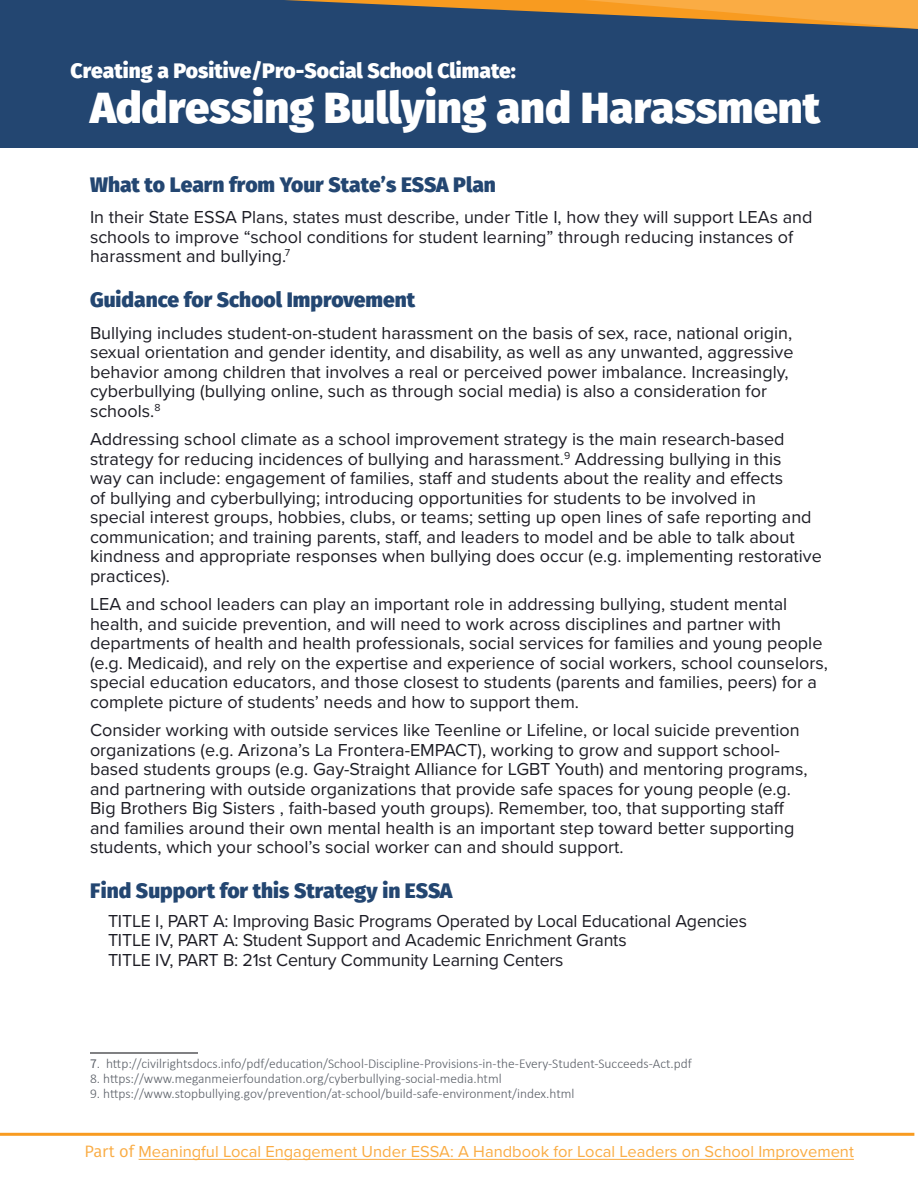
<style>
.page{position:relative;width:918px;height:1188px;background:#fff}
.page>*{position:absolute;margin:0;border:0;box-sizing:border-box;transform-origin:0 0}
.Header_1{font:800 43.5px "Fira Sans";color:#fff}
.Header_3-SI{font:800 21px "Fira Sans";color:#234671}
.SI_Header{font:800 21px "Fira Sans";color:#fff}
.Body_Text{font:18px/19.5px "Proxima Nova";color:#1d1d25}
.t1{font:16.5px "Proxima Nova";color:#faac44}
.t2{font:300 13.5px "Calibri";color:#5a5f67}
.s1{font-family:"Source Sans Pro";font-weight:400}
.s2{font-family:"Fira Sans"}
</style>
<div class="page">
<hr style="left:0;top:1133px;width:914px;height:3px;background:#f89b20">
<hr style="left:139px;top:1159px;width:715px;height:1px;background:#faac44">
<div style="left:0;top:0;width:918px;height:148px;background:#234671"></div>
<hr style="left:90px;top:1052px;width:108px;height:2px;background:#57585a">
<svg style="left:285px;top:0;width:633px;height:29px"></svg>
<p class="SI_Header" style="left:70px;top:56px;width:447px">Creating a Positive/Pro-Social School Climate:</p>
<p class="Header_1" style="left:90px;top:77px;width:732px">Addressing Bullying and Harassment</p>
<p class="Header_3-SI" style="left:90px;top:170px;width:408px">What to Learn from Your State’s ESSA Plan</p>
<p class="Body_Text" style="left:90px;top:207px;width:724px">In their State ESSA Plans, states must describe, under Title I, how they will support LEAs and schools to improve “school conditions for student learning” through reducing instances of harassment and bullying.<sup>7</sup></p>
<p class="Header_3-SI" style="left:90px;top:285px;width:327px">Guidance for School Improvement</p>
<p class="Body_Text" style="left:90px;top:322px;width:705px">Bullying includes student-on-student harassment on the basis of sex, race, national origin, sexual orientation and gender identity, and disability, as well as any unwanted, aggressive behavior among children that involves a real or perceived power imbalance. Increasingly, cyberbullying (bullying online, such as through social media) is also a consideration for schools.<sup>8</sup></p>
<p class="Body_Text" style="left:90px;top:429px;width:733px">Addressing school climate as a school improvement strategy is the main research-based strategy for reducing incidences of bullying and harassment.<sup>9</sup> Addressing bullying in this<br>way can include: engagement of families, staff and students about the reality and effects<br>of bullying and cyberbullying; introducing opportunities for students to be involved in<br>special interest groups, hobbies, clubs, or teams; setting up open lines of safe reporting and communication; and training parents, staff, and leaders to model and be able to talk about kindness and appropriate responses when bullying does occur (e.g. implementing restorative practices).</p>
<p class="Body_Text" style="left:90px;top:594px;width:739px">LEA and school leaders can play an important role in addressing bullying, student mental health, and suicide prevention, and will need to work across disciplines and partner with departments of health and health professionals, social services for families and young people (e.g. Medicaid), and rely on the expertise and experience of social workers, school counselors, special education educators, and those closest to students (parents and families, peers) for a complete picture of students’ needs and how to support them.</p>
<p class="Body_Text" style="left:90px;top:720px;width:719px">Consider working with outside services like Teenline or Lifeline, or local suicide prevention organizations (e.g. Arizona’s La Frontera-EMPACT), working to grow and support school&shy;based students groups (e.g. Gay-Straight Alliance for LGBT Youth) and mentoring programs, and partnering with outside organizations that provide safe spaces for young people (e.g.<br>Big Brothers Big Sisters , faith-based youth groups). Remember, too, that supporting staff and families around their own mental health is an important step toward better supporting students, which your school’s social worker can and should support.</p>
<p class="Header_3-SI" style="left:90px;top:876px;width:364px">Find Support for this Strategy in ESSA</p>
<p class="Body_Text" style="left:108px;top:910px;width:641px">TITLE I, PART A: Improving Basic Programs Operated by Local Educational Agencies</p>
<p class="Body_Text" style="left:108px;top:930px;width:520px">TITLE IV, PART A: Student Support and Academic Enrichment Grants</p>
<p class="Body_Text" style="left:108px;top:949px;width:457px">TITLE IV, PART B: 21st Century Community Learning Centers</p>
<p class="t2" style="left:90px;top:1055px;width:604px"><span class="s1">7</span>. http://civilrightsdocs.info/pdf/education/School-Discipline-Provisions-in-the-Every-Student-Succeeds-Act.pdf</p>
<p class="t2" style="left:90px;top:1070px;width:413px">8. https://www.meganmeierfoundation.org/cyberbullying-social-media.html</p>
<p class="t2" style="left:90px;top:1085px;width:486px">9. https://www.stopbullying.gov/prevention/at-school/build-safe-environment/index.html</p>
<p class="t1" style="left:84px;top:1139px;width:771px"><span class="s2">Part of</span> Meaningful Local Engagement Under ESSA: A Handbook for Local Leaders on School Improvement</p>
</div>
